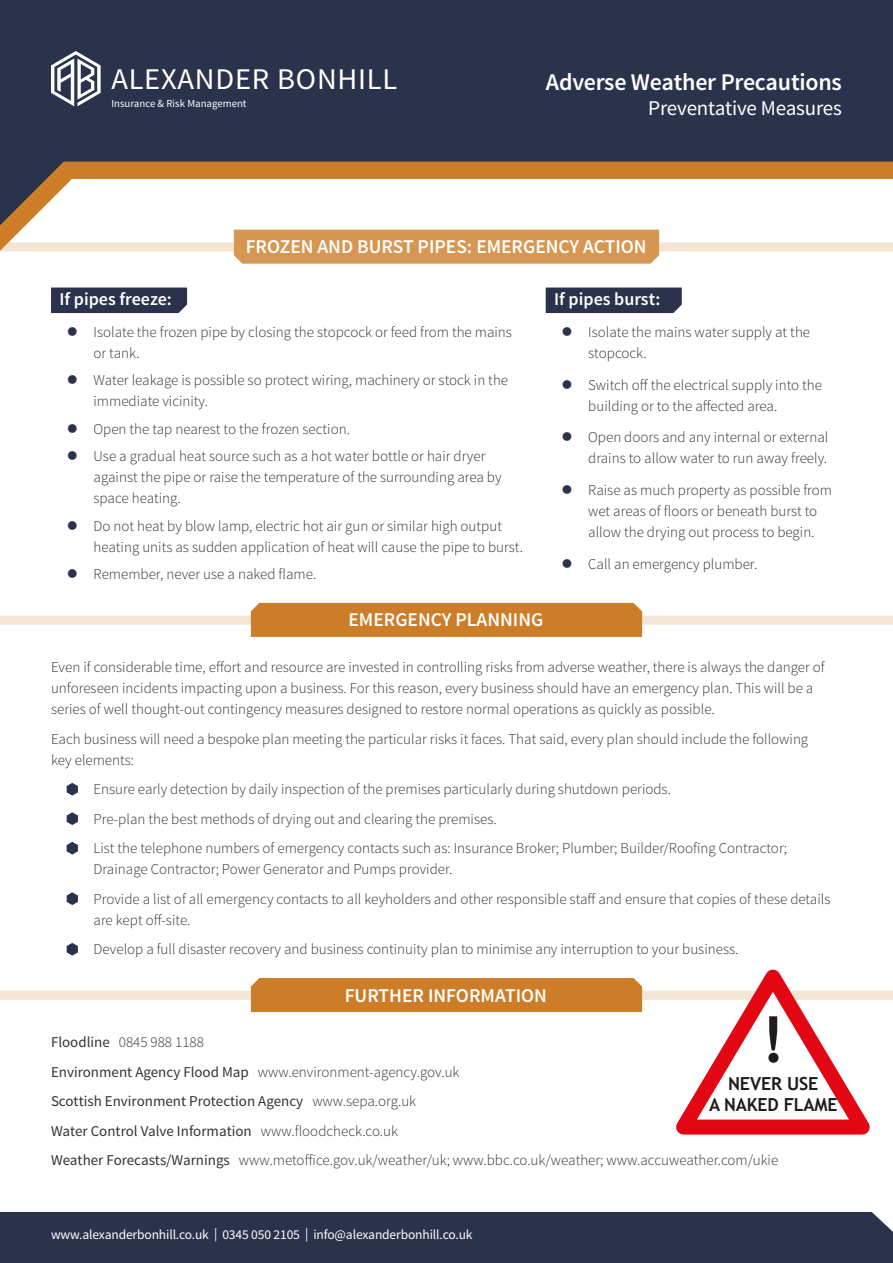
<style>
.page{position:relative;width:893px;height:1263px;background:#fff}
.page>*{position:absolute;margin:0;border:0;box-sizing:border-box;transform-origin:0 0}
.t1{font:700 63px "Trebuchet MS";color:#1d1d1b}
.t2{font:30px "Source Sans Pro";letter-spacing:.025em;color:#fff}
.t3{font:600 24px "Source Sans Pro";letter-spacing:-.01em;color:#fff}
.t4{font:21px "Source Sans Pro";letter-spacing:-.01em;color:#fff}
.t5{font:600 19.5px "Source Sans Pro";color:#fff}
.t6{font:600 18px "Source Sans Pro";color:#fff}
.t7{font:700 18px/21px "Trebuchet MS";letter-spacing:-.01em;color:#1d1d1b;text-align:center}
.t8{font:300 15px/21px "Source Sans Pro";color:#333}
.t9{font:13.5px "Source Sans Pro";letter-spacing:-.01em;color:#fff}
.t10{font:10.8px "Source Sans Pro";color:#fff}
.s1{color:#2b324c}
.s2{font-weight:400}
</style>
<div class="page">
<div style="left:0;top:242px;width:893px;height:9px;background:#f5e5d4"></div>
<div style="left:234px;top:230px;width:425px;height:34px;background:#d79652"></div>
<div style="left:0;top:991px;width:893px;height:9px;background:#f5e5d4"></div>
<div style="left:251px;top:978px;width:391px;height:34px;background:#cd7c27"></div>
<div style="left:0;top:616px;width:893px;height:9px;background:#f5e5d4"></div>
<div style="left:251px;top:603px;width:391px;height:34px;background:#cd7c27"></div>
<svg style="left:0;top:225px;width:98px;height:26px"></svg>
<svg style="left:0;top:0;width:893px;height:225px;fill:#2b324c"></svg>
<svg style="left:51px;top:51px;width:50px;height:55px"></svg>
<div style="left:51px;top:288px;width:136px;height:25px;background:#2b324c"></div>
<div style="left:546px;top:288px;width:136px;height:25px;background:#2b324c"></div>
<svg style="left:657px;top:969px;width:232px;height:166px"></svg>
<svg style="left:67px;top:783px;width:11px;height:12px"></svg>
<svg style="left:67px;top:812px;width:11px;height:13px"></svg>
<svg style="left:67px;top:842px;width:11px;height:12px"></svg>
<svg style="left:67px;top:892px;width:11px;height:13px"></svg>
<svg style="left:67px;top:943px;width:11px;height:12px"></svg>
<div style="left:0;top:1212px;width:893px;height:51px;background:#2b324c"></div>
<h2 class="t2" style="left:111px;top:61px;width:287px">ALEXANDER BONHILL</h2>
<p class="t10" style="left:111px;top:96px;width:137px">Insurance &amp; Risk Management</p>
<h3 class="t3" style="left:546px;top:67px;width:297px">Adverse Weather Precautions</h3>
<h3 class="t4" style="left:648px;top:95px;width:195px">Preventative Measures</h3>
<h3 class="t5" style="left:246px;top:234px;width:402px">FROZEN AND BURST PIPES: EMERGENCY ACTION</h3>
<p class="t6" style="left:60px;top:288px;width:114px">If pipes freeze:</p>
<p class="t8" style="left:94px;top:322px;width:420px;text-indent:-27px"><span class="s1">●</span> Isolate the frozen pipe by closing the stopcock or feed from the mains or tank.</p>
<p class="t8" style="left:94px;top:370px;width:416px;text-indent:-27px"><span class="s1">●</span> Water leakage is possible so protect wiring, machinery or stock in the immediate vicinity.</p>
<p class="t8" style="left:67px;top:418px;width:285px"><span class="s1">●</span> Open the tap nearest to the frozen section.</p>
<p class="t8" style="left:94px;top:446px;width:410px;text-indent:-27px"><span class="s1">●</span> Use a gradual heat source such as a hot water bottle or hair dryer against the pipe or raise the temperature of the surrounding area by space heating.</p>
<p class="t8" style="left:94px;top:515px;width:431px;text-indent:-27px"><span class="s1">●</span> Do not heat by blow lamp, electric hot air gun or similar high output heating units as sudden application of heat will cause the pipe to burst.</p>
<p class="t8" style="left:67px;top:564px;width:251px"><span class="s1">●</span> Remember, never use a naked flame.</p>
<h3 class="t5" style="left:349px;top:608px;width:196px">EMERGENCY PLANNING</h3>
<p class="t6" style="left:554px;top:288px;width:108px">If pipes burst:</p>
<p class="t8" style="left:588px;top:322px;width:223px;text-indent:-27px"><span class="s1">●</span> Isolate the mains water supply at the stopcock.</p>
<p class="t8" style="left:588px;top:374px;width:235px;text-indent:-27px"><span class="s1">●</span> Switch off the electrical supply into the building or to the affected area.</p>
<p class="t8" style="left:561px;top:427px;width:268px;text-align:right"><span class="s1">●</span> Open doors and any internal or external drains to allow water to run away freely.</p>
<p class="t8" style="left:588px;top:480px;width:245px;text-indent:-27px"><span class="s1">●</span> Raise as much property as possible from wet areas of floors or beneath burst to allow the drying out process to begin.</p>
<p class="t8" style="left:561px;top:553px;width:197px"><span class="s1">●</span> Call an emergency plumber.</p>
<p class="t8" style="left:51px;top:657px;width:775px">Even if considerable time, effort and resource are invested in controlling risks from adverse weather, there is always the danger of unforeseen incidents impacting upon a business. For this reason, every business should have an emergency plan. This will be a series of well thought-out contingency measures designed to restore normal operations as quickly as possible.</p>
<p class="t8" style="left:51px;top:728px;width:759px">Each business will need a bespoke plan meeting the particular risks it faces. That said, every plan should include the following key elements:</p>
<p class="t8" style="left:94px;top:774px;width:695px;line-height:29.5px">Ensure early detection by daily inspection of the premises particularly during shutdown periods.<br>Pre-plan the best methods of drying out and clearing the premises.<br>List the telephone numbers of emergency contacts such as: Insurance Broker; Plumber; Builder/Roofing Contractor;</p>
<p class="t8" style="left:94px;top:854px;width:738px;line-height:29.5px">Drainage Contractor; Power Generator and Pumps provider.<br>Provide a list of all emergency contacts to all keyholders and other responsible staff and ensure that copies of these details</p>
<p class="t8" style="left:94px;top:905px;width:646px;line-height:29.5px">are kept off-site.<br>Develop a full disaster recovery and business continuity plan to minimise any interruption to your business.</p>
<h3 class="t5" style="left:345px;top:983px;width:204px">FURTHER INFORMATION</h3>
<h1 class="t1" style="left:762px;top:1000px;width:25px">!</h1>
<p class="t7" style="left:709px;top:1073px;width:130px">NEVER USE<br>A NAKED FLAME</p>
<p class="t8" style="left:51px;top:1027px;width:729px;line-height:29.5px"><span class="s2">Floodline</span> 0845 988 1188<br><span class="s2">Environment Agency Flood Map</span> www.environment-agency.gov.uk<br><span class="s2">Scottish Environment Protection Agency</span> www.sepa.org.uk<br><span class="s2">Water Control Valve Information</span> www.floodcheck.co.uk<br><span class="s2">Weather Forecasts/Warnings</span> www.metoffice.gov.uk/weather/uk; www.bbc.co.uk/weather; www.accuweather.com/ukie</p>
<p class="t9" style="left:51px;top:1226px;width:423px">www.alexanderbonhill.co.uk | 0345 050 2105 | info@alexanderbonhill.co.uk</p>
</div>
